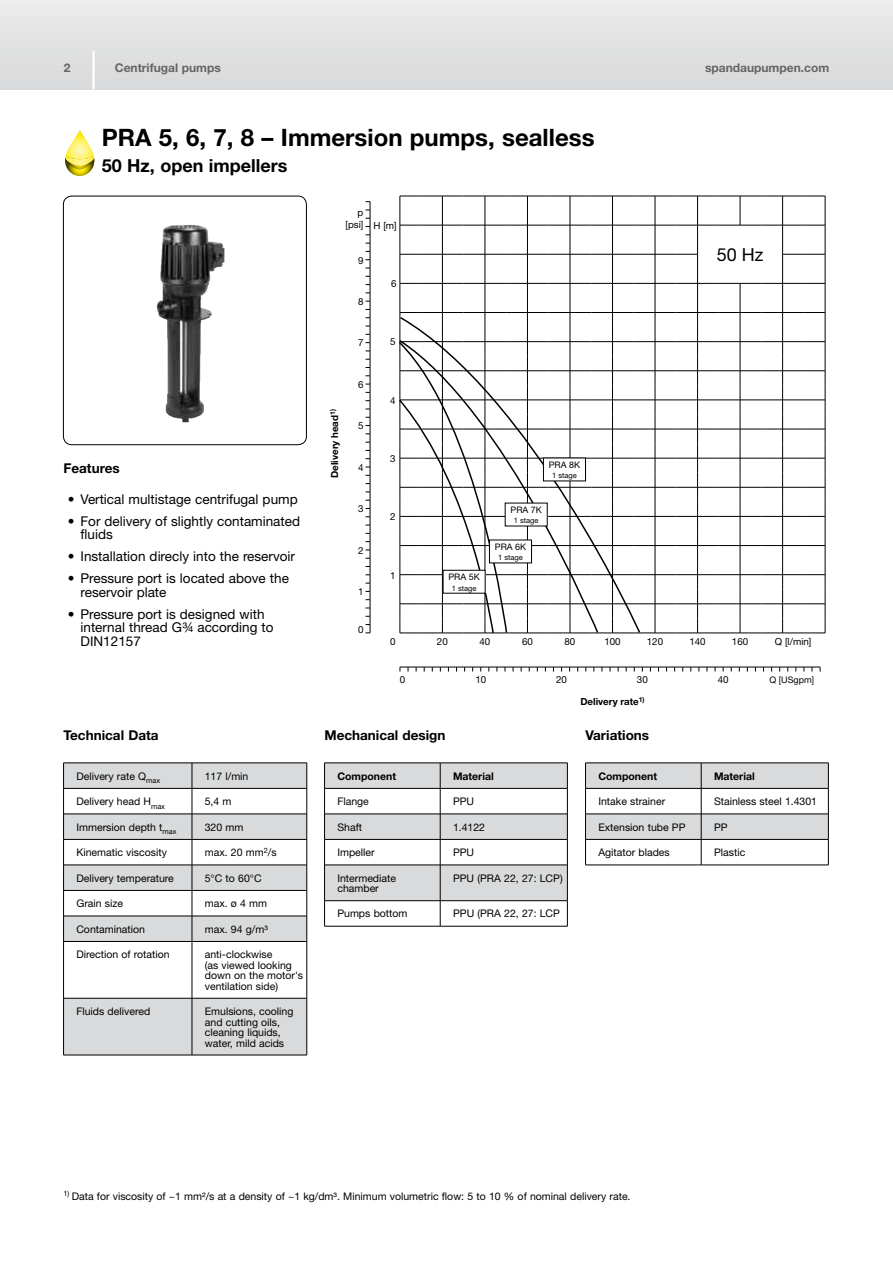
<style>
.page{position:relative;width:893px;height:1263px;background:#fff}
.page>*{position:absolute;margin:0;border:0;box-sizing:border-box;transform-origin:0 0}
.t1{font:700 24px "Helvetica Neue";color:#000}
.t2{font:700 18px "Helvetica Neue";color:#000}
.t3{font:18px "Helvetica Neue";color:#000}
.t4{font:13.5px/13.5px "Helvetica Neue";color:#000}
.t5{font:700 13.5px "Helvetica Neue";color:#000}
.t6{font:700 12px "Helvetica Neue";color:#646567}
.t7{font:10.5px/10.5px "Helvetica Neue";color:#000}
.t8{font:700 10.5px "Helvetica Neue";color:#000}
.t9{font:9.75px/11.7px "Helvetica Neue";color:#000;text-align:right}
.t10{font:700 9.75px "Helvetica Neue";color:#000}
.t11{font:9px "Helvetica Neue";color:#000}
.t12{font:7.5px "Helvetica Neue";color:#000}
</style>
<div class="page">
<div style="left:0;top:0;width:893px;height:89px;background:#e1e2e3"></div>
<hr style="left:92px;top:51px;width:3px;height:38px;background:#fff">
<img style="left:157px;top:225px;width:68px;height:197px">
<div style="left:63px;top:196px;width:243px;height:249px;border:1px solid #000;border-radius:9px"></div>
<svg style="left:65px;top:131px;width:30px;height:45px"></svg>
<svg style="left:366px;top:201px;width:5px;height:433px"></svg>
<svg style="left:400px;top:667px;width:421px;height:4px"></svg>
<svg style="left:399px;top:196px;width:427px;height:438px"></svg>
<svg style="left:399px;top:316px;width:242px;height:318px"></svg>
<div style="left:543px;top:458px;width:42px;height:23px;background:#fff"></div>
<div style="left:543px;top:458px;width:43px;height:23px;border:1px solid #000"></div>
<svg style="left:64px;top:764px;width:243px;height:291px;fill:#d9dadb"></svg>
<hr style="left:63px;top:763px;width:129px;height:1px;background:#000">
<hr style="left:192px;top:763px;width:115px;height:1px;background:#000">
<hr style="left:63px;top:788px;width:129px;height:1px;background:#000">
<hr style="left:192px;top:788px;width:115px;height:1px;background:#000">
<hr style="left:63px;top:814px;width:129px;height:1px;background:#000">
<hr style="left:192px;top:814px;width:115px;height:1px;background:#000">
<hr style="left:63px;top:839px;width:129px;height:1px;background:#000">
<hr style="left:192px;top:839px;width:115px;height:1px;background:#000">
<svg style="left:63px;top:764px;width:1px;height:177px"></svg>
<svg style="left:192px;top:763px;width:1px;height:178px"></svg>
<svg style="left:307px;top:763px;width:1px;height:178px"></svg>
<hr style="left:63px;top:941px;width:1px;height:57px;background:#000">
<hr style="left:192px;top:941px;width:1px;height:57px;background:#000">
<hr style="left:307px;top:941px;width:1px;height:57px;background:#000">
<hr style="left:63px;top:998px;width:1px;height:57px;background:#000">
<hr style="left:192px;top:998px;width:1px;height:57px;background:#000">
<hr style="left:307px;top:998px;width:1px;height:57px;background:#000">
<hr style="left:63px;top:865px;width:129px;height:1px;background:#000">
<hr style="left:192px;top:865px;width:115px;height:1px;background:#000">
<hr style="left:63px;top:890px;width:129px;height:1px;background:#000">
<hr style="left:192px;top:890px;width:115px;height:1px;background:#000">
<hr style="left:63px;top:916px;width:129px;height:1px;background:#000">
<hr style="left:192px;top:916px;width:115px;height:1px;background:#000">
<hr style="left:63px;top:941px;width:129px;height:1px;background:#000">
<hr style="left:192px;top:941px;width:115px;height:1px;background:#000">
<hr style="left:63px;top:998px;width:129px;height:1px;background:#000">
<hr style="left:192px;top:998px;width:115px;height:1px;background:#000">
<hr style="left:63px;top:1055px;width:129px;height:1px;background:#000">
<hr style="left:192px;top:1055px;width:115px;height:1px;background:#000">
<svg style="left:324px;top:763px;width:244px;height:163px"></svg>
<hr style="left:324px;top:839px;width:116px;height:1px;background:#000">
<hr style="left:440px;top:839px;width:127px;height:1px;background:#000">
<hr style="left:324px;top:865px;width:116px;height:1px;background:#000">
<hr style="left:440px;top:865px;width:127px;height:1px;background:#000">
<hr style="left:324px;top:900px;width:116px;height:1px;background:#000">
<hr style="left:440px;top:900px;width:127px;height:1px;background:#000">
<hr style="left:324px;top:926px;width:116px;height:1px;background:#000">
<hr style="left:440px;top:926px;width:127px;height:1px;background:#000">
<svg style="left:585px;top:763px;width:244px;height:102px"></svg>
<hr style="left:585px;top:839px;width:116px;height:1px;background:#000">
<hr style="left:701px;top:839px;width:127px;height:1px;background:#000">
<hr style="left:585px;top:865px;width:116px;height:1px;background:#000">
<hr style="left:701px;top:865px;width:127px;height:1px;background:#000">
<p class="t6" style="left:64px;top:61px;width:8px">2</p>
<p class="t6" style="left:115px;top:61px;width:108px">Centrifugal pumps</p>
<p class="t6" style="left:705px;top:61px;width:126px">spandaupumpen.com</p>
<h1 class="t1" style="left:102px;top:123px;width:494px">PRA 5, 6, 7, 8 – Immersion pumps, sealless</h1>
<h2 class="t2" style="left:102px;top:155px;width:187px">50 Hz, open impellers</h2>
<p class="t5" style="left:63px;top:460px;width:58px">Features</p>
<p class="t4" style="left:68px;top:492px;width:231px">• Vertical multistage centrifugal pump</p>
<p class="t4" style="left:81px;top:514px;width:221px;text-indent:-13px">• For delivery of slightly contaminated fluids</p>
<p class="t4" style="left:68px;top:549px;width:229px">• Installation direcly into the reservoir</p>
<p class="t4" style="left:81px;top:571px;width:210px;text-indent:-13px">• Pressure port is located above the reservoir plate</p>
<p class="t4" style="left:81px;top:607px;width:195px;text-indent:-13px">• Pressure port is designed with internal thread G¾ according to<br>DIN12157</p>
<p class="t5" style="left:63px;top:727px;width:97px">Technical Data</p>
<p class="t7" style="left:76px;top:770px;width:85px">Delivery rate Q<sub>max</sub></p>
<p class="t7" style="left:205px;top:770px;width:45px">117 l/min</p>
<p class="t7" style="left:76px;top:796px;width:90px">Delivery head H<sub>max</sub></p>
<p class="t7" style="left:205px;top:796px;width:28px">5,4 m</p>
<p class="t7" style="left:76px;top:821px;width:102px">Immersion depth t<sub>max</sub></p>
<p class="t7" style="left:205px;top:821px;width:40px">320 mm</p>
<p class="t7" style="left:76px;top:847px;width:92px">Kinematic viscosity</p>
<p class="t7" style="left:205px;top:847px;width:73px">max. 20 mm<sup>2</sup>/s</p>
<p class="t7" style="left:76px;top:872px;width:99px">Delivery temperature</p>
<p class="t7" style="left:205px;top:872px;width:58px">5°C to 60°C</p>
<p class="t7" style="left:76px;top:898px;width:48px">Grain size</p>
<p class="t7" style="left:205px;top:898px;width:64px">max. ø 4 mm</p>
<p class="t7" style="left:76px;top:923px;width:70px">Contamination</p>
<p class="t7" style="left:205px;top:923px;width:65px">max. 94 g/m³</p>
<p class="t7" style="left:76px;top:949px;width:95px">Direction of rotation</p>
<p class="t7" style="left:205px;top:949px;width:100px">anti-clockwise<br>(as viewed looking down on the motor's ventilation side)</p>
<p class="t7" style="left:76px;top:1006px;width:75px">Fluids delivered</p>
<p class="t7" style="left:205px;top:1006px;width:90px">Emulsions, cooling and cutting oils, cleaning liquids, water, mild acids</p>
<p class="t9" style="left:346px;top:207px;width:19px">p [psi]</p>
<p class="t9" style="left:358px;top:254px;width:7px">9</p>
<p class="t9" style="left:358px;top:296px;width:7px">8</p>
<p class="t9" style="left:358px;top:337px;width:7px">7</p>
<p class="t9" style="left:358px;top:378px;width:7px">6</p>
<p class="t9" style="left:358px;top:420px;width:7px">5</p>
<p class="t9" style="left:358px;top:461px;width:7px">4</p>
<p class="t9" style="left:358px;top:503px;width:7px">3</p>
<p class="t9" style="left:358px;top:544px;width:7px">2</p>
<p class="t9" style="left:358px;top:586px;width:7px">1</p>
<p class="t9" style="left:358px;top:623px;width:7px">0</p>
<p class="t10" style="left:329px;top:478px;width:70px;rotate:-90deg">Delivery head<sup>1)</sup></p>
<p class="t9" style="left:374px;top:219px;width:25px">H [m]</p>
<p class="t9" style="left:391px;top:278px;width:7px">6</p>
<p class="t9" style="left:390px;top:336px;width:7px">5</p>
<p class="t9" style="left:390px;top:394px;width:7px">4</p>
<p class="t9" style="left:390px;top:452px;width:7px">3</p>
<p class="t9" style="left:390px;top:511px;width:7px">2</p>
<p class="t9" style="left:390px;top:569px;width:7px">1</p>
<p class="t11" style="left:448px;top:571px;width:33px">PRA 5K</p>
<p class="t12" style="left:452px;top:583px;width:26px">1 stage</p>
<p class="t11" style="left:549px;top:459px;width:33px">PRA 8K</p>
<p class="t12" style="left:552px;top:471px;width:26px">1 stage</p>
<p class="t11" style="left:510px;top:504px;width:33px">PRA 7K</p>
<p class="t12" style="left:514px;top:516px;width:26px">1 stage</p>
<p class="t11" style="left:495px;top:541px;width:33px">PRA 6K</p>
<p class="t12" style="left:498px;top:553px;width:26px">1 stage</p>
<h2 class="t3" style="left:717px;top:244px;width:48px">50 Hz</h2>
<p class="t9" style="left:390px;top:635px;width:7px">0</p>
<p class="t9" style="left:437px;top:635px;width:12px">20</p>
<p class="t9" style="left:479px;top:635px;width:12px">40</p>
<p class="t9" style="left:522px;top:635px;width:12px">60</p>
<p class="t9" style="left:565px;top:635px;width:12px">80</p>
<p class="t9" style="left:604px;top:635px;width:18px">100</p>
<p class="t9" style="left:647px;top:635px;width:18px">120</p>
<p class="t9" style="left:689px;top:635px;width:18px">140</p>
<p class="t9" style="left:732px;top:635px;width:18px">160</p>
<p class="t9" style="left:775px;top:635px;width:38px">Q [l/min]</p>
<p class="t9" style="left:400px;top:674px;width:7px">0</p>
<p class="t9" style="left:475px;top:674px;width:12px">10</p>
<p class="t9" style="left:556px;top:674px;width:12px">20</p>
<p class="t9" style="left:637px;top:674px;width:12px">30</p>
<p class="t9" style="left:718px;top:674px;width:12px">40</p>
<p class="t11" style="left:769px;top:674px;width:46px">Q [USgpm]</p>
<p class="t10" style="left:580px;top:695px;width:66px">Delivery rate<sup>1)</sup></p>
<p class="t5" style="left:324px;top:727px;width:123px">Mechanical design</p>
<p class="t8" style="left:337px;top:769px;width:60px">Component</p>
<p class="t8" style="left:453px;top:769px;width:42px">Material</p>
<p class="t7" style="left:337px;top:796px;width:33px">Flange</p>
<p class="t7" style="left:453px;top:796px;width:23px">PPU</p>
<p class="t7" style="left:337px;top:821px;width:26px">Shaft</p>
<p class="t7" style="left:453px;top:821px;width:34px">1.4122</p>
<p class="t7" style="left:337px;top:847px;width:39px">Impeller</p>
<p class="t7" style="left:453px;top:847px;width:23px">PPU</p>
<p class="t7" style="left:337px;top:872px;width:60px">Intermediate chamber</p>
<p class="t7" style="left:453px;top:872px;width:111px">PPU (PRA 22, 27: LCP)</p>
<p class="t7" style="left:337px;top:908px;width:72px">Pumps bottom</p>
<p class="t7" style="left:453px;top:908px;width:108px">PPU (PRA 22, 27: LCP</p>
<p class="t5" style="left:585px;top:727px;width:65px">Variations</p>
<p class="t8" style="left:598px;top:769px;width:60px">Component</p>
<p class="t8" style="left:714px;top:769px;width:42px">Material</p>
<p class="t7" style="left:598px;top:796px;width:68px">Intake strainer</p>
<p class="t7" style="left:714px;top:796px;width:105px">Stainless steel 1.4301</p>
<p class="t7" style="left:598px;top:821px;width:89px">Extension tube PP</p>
<p class="t7" style="left:714px;top:821px;width:15px">PP</p>
<p class="t7" style="left:598px;top:847px;width:73px">Agitator blades</p>
<p class="t7" style="left:714px;top:847px;width:33px">Plastic</p>
<p class="t7" style="left:63px;top:1190px;width:569px"><sup>1)</sup> Data for viscosity of ~1 mm²/s at a density of ~1 kg/dm³. Minimum volumetric flow: 5 to 10 % of nominal delivery rate.</p>
</div>
